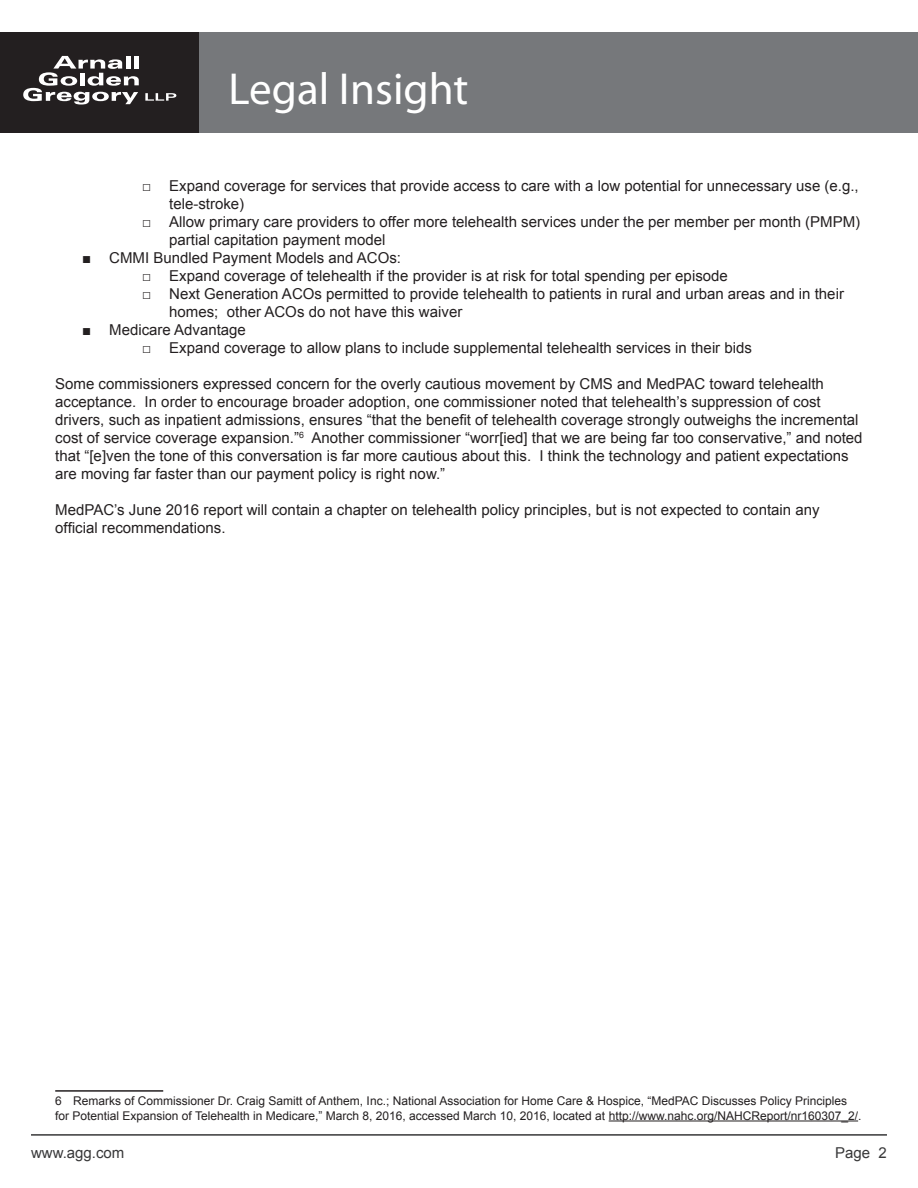
<style>
.page{position:relative;width:918px;height:1188px;background:#fff}
.page>*{position:absolute;margin:0;border:0;box-sizing:border-box;transform-origin:0 0}
.t1{font:45px "Myriad Pro";color:#fff}
.Regular_text{font:15px/18px "Arial";color:#231f20}
.t2{font:15px "Arial";color:#383839}
.Footnote{font:12px/14.4px "Arial";color:#231f20}
</style>
<div class="page">
<div style="left:0;top:32px;width:200px;height:101px;background:#231f20"></div>
<svg style="left:23px;top:56px;width:116px;height:49px"></svg>
<svg style="left:145px;top:93px;width:31px;height:8px"></svg>
<div style="left:200px;top:32px;width:718px;height:101px;background:#76787b"></div>
<hr style="left:31px;top:1134px;width:856px;height:2px;background:#383839">
<hr style="left:55px;top:1090px;width:108px;height:2px;background:#231f20">
<hr style="left:609px;top:1121px;width:249px;height:1px;background:#231f20">
<h1 class="t1" style="left:229px;top:61px;width:241px">Legal Insight</h1>
<p class="Regular_text" style="left:169px;top:177px;width:691px;text-indent:-27px">□ Expand coverage for services that provide access to care with a low potential for unnecessary use (e.g., tele-stroke)</p>
<p class="Regular_text" style="left:169px;top:213px;width:693px;text-indent:-27px">□ Allow primary care providers to offer more telehealth services under the per member per month (PMPM) partial capitation payment model</p>
<p class="Regular_text" style="left:82px;top:249px;width:320px">■ CMMI Bundled Payment Models and ACOs:</p>
<p class="Regular_text" style="left:142px;top:267px;width:587px">□ Expand coverage of telehealth if the provider is at risk for total spending per episode</p>
<p class="Regular_text" style="left:169px;top:285px;width:676px;text-indent:-27px">□ Next Generation ACOs permitted to provide telehealth to patients in rural and urban areas and in their homes; other ACOs do not have this waiver</p>
<p class="Regular_text" style="left:82px;top:321px;width:165px">■ Medicare Advantage</p>
<p class="Regular_text" style="left:142px;top:339px;width:611px">□ Expand coverage to allow plans to include supplemental telehealth services in their bids</p>
<p class="Regular_text" style="left:55px;top:375px;width:809px">Some commissioners expressed concern for the overly cautious movement by CMS and MedPAC toward telehealth acceptance. In order to encourage broader adoption, one commissioner noted that telehealth’s suppression of cost drivers, such as inpatient admissions, ensures “that the benefit of telehealth coverage strongly outweighs the incremental cost of service coverage expansion.”<sup>6</sup> Another commissioner “worr[ied] that we are being far too conservative,” and noted that “[e]ven the tone of this conversation is far more cautious about this. I think the technology and patient expectations are moving far faster than our payment policy is right now.”</p>
<p class="Regular_text" style="left:55px;top:501px;width:766px">MedPAC’s June 2016 report will contain a chapter on telehealth policy principles, but is not expected to contain any official recommendations.</p>
<p class="Footnote" style="left:55px;top:1094px;width:808px">6 Remarks of Commissioner Dr. Craig Samitt of Anthem, Inc.; National Association for Home Care &amp; Hospice, “MedPAC Discusses Policy Principles for Potential Expansion of Telehealth in Medicare,” March 8, 2016, accessed March 10, 2016, located at http://www.nahc.org/NAHCReport/nr160307_2/.</p>
<p class="t2" style="left:31px;top:1142px;width:95px">www.agg.com</p>
<p class="t2" style="left:835px;top:1142px;width:53px">Page 2</p>
</div>
